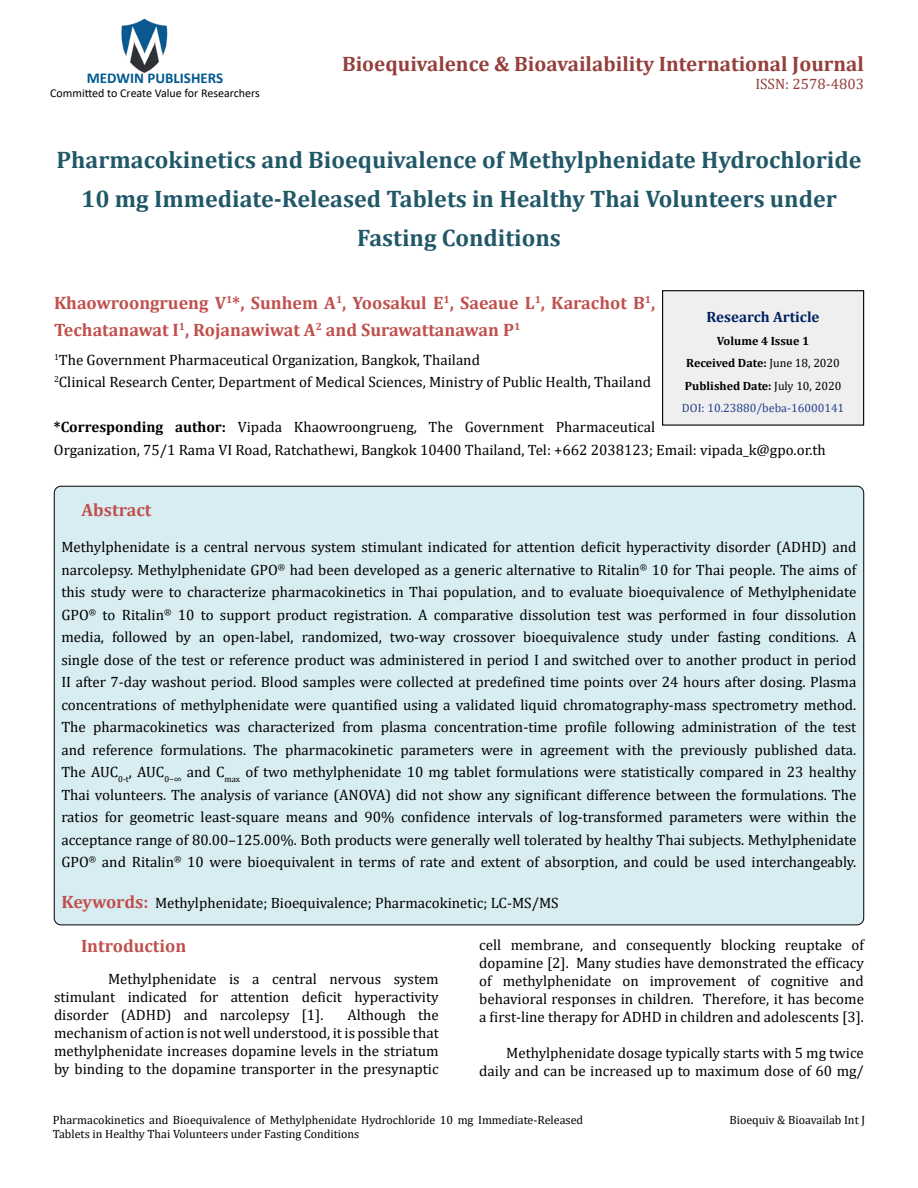
<style>
.page{position:relative;width:918px;height:1188px;background:#fff}
.page>*{position:absolute;margin:0;border:0;box-sizing:border-box;transform-origin:0 0}
.t1{font:700 24px/39px "Cambria";color:#215868;text-align:center}
.t2{font:700 21px "Cambria";color:#953f3c}
.t3{font:700 18px/27px "Cambria";color:#c0504d}
.t4{font:15px/22.5px "Cambria";color:#000;text-align:justify}
.t5{font:700 15px "Calibri";color:#005991}
.t6{font:700 15px "Cambria";color:#002060}
.t7{font:15px "Cambria";color:#953f3c}
.t8{font:12px/14.4px "Cambria";color:#000}
.t9{font:700 12px/22.5px "Cambria";color:#000;text-align:center}
.t10{font:12px "Calibri";color:#000}
.s1{font-weight:700}
.s2{font-weight:400}
.s3{font-weight:400;color:#25408f}
.s4{font-weight:700;font-size:18px;color:#c0504d}
</style>
<div class="page">
<img style="left:121px;top:18px;width:47px;height:55px">
<div style="left:663px;top:291px;width:201px;height:134px;background:#efefef"></div>
<div style="left:662px;top:290px;width:202px;height:136px;border:1px solid #000"></div>
<div style="left:54px;top:486px;width:810px;height:439px;background:#d8edf2;border-radius:7px"></div>
<p class="t5" style="left:87px;top:67px;width:138px">MEDWIN PUBLISHERS</p>
<p class="t10" style="left:50px;top:85px;width:211px">Committed to Create Value for Researchers</p>
<h2 class="t2" style="left:342px;top:49px;width:523px">Bioequivalence &amp; Bioavailability International Journal</h2>
<p class="t7" style="left:755px;top:75px;width:110px">ISSN: 2578-4803</p>
<h1 class="t1" style="left:57px;top:139px;width:806px">Pharmacokinetics and Bioequivalence of Methylphenidate Hydrochloride<br>10 mg Immediate-Released Tablets in Healthy Thai Volunteers under<br>Fasting Conditions</h1>
<p class="t3" style="left:54px;top:288px;width:603px">Khaowroongrueng V<sup>1</sup>*, Sunhem A<sup>1</sup>, Yoosakul E<sup>1</sup>, Saeaue L<sup>1</sup>, Karachot B<sup>1</sup>,<br>Techatanawat I<sup>1</sup>, Rojanawiwat A<sup>2</sup> and Surawattanawan P<sup>1</sup></p>
<p class="t4" style="left:54px;top:349px;width:599px"><sup>1</sup>The Government Pharmaceutical Organization, Bangkok, Thailand<br><sup>2</sup>Clinical Research Center, Department of Medical Sciences, Ministry of Public Health, Thailand</p>
<p class="t4" style="left:54px;top:416px;width:773px"><span class="s1">*Corresponding author:</span> Vipada Khaowroongrueng, The Government Pharmaceutical<br>Organization, 75/1 Rama VI Road, Ratchathewi, Bangkok 10400 Thailand, Tel: +662 2038123; Email: vipada_k@gpo.or.th</p>
<p class="t6" style="left:707px;top:307px;width:114px">Research Article</p>
<p class="t9" style="left:682px;top:329px;width:164px">Volume 4 Issue 1<br>Received Date: <span class="s2">June 18, 2020<br></span>Published Date: <span class="s2">July 10, 2020<br></span><span class="s3">DOI: 10.23880/beba-16000141</span></p>
<p class="t3" style="left:82px;top:496px;width:71px">Abstract</p>
<p class="t4" style="left:61px;top:536px;width:797px">Methylphenidate is a central nervous system stimulant indicated for attention deficit hyperactivity disorder (ADHD) and narcolepsy. Methylphenidate GPO<sup>®</sup> had been developed as a generic alternative to Ritalin<sup>®</sup> 10 for Thai people. The aims of this study were to characterize pharmacokinetics in Thai population, and to evaluate bioequivalence of Methylphenidate GPO<sup>®</sup> to Ritalin<sup>®</sup> 10 to support product registration. A comparative dissolution test was performed in four dissolution media, followed by an open-label, randomized, two-way crossover bioequivalence study under fasting conditions. A single dose of the test or reference product was administered in period I and switched over to another product in period II after 7-day washout period. Blood samples were collected at predefined time points over 24 hours after dosing. Plasma concentrations of methylphenidate were quantified using a validated liquid chromatography-mass spectrometry method.<br>The pharmacokinetics was characterized from plasma concentration-time profile following administration of the test and reference formulations. The pharmacokinetic parameters were in agreement with the previously published data.<br>The AUC<sub>0-t</sub>, AUC<sub>0−∞</sub> and C<sub>max</sub> of two methylphenidate 10 mg tablet formulations were statistically compared in 23 healthy Thai volunteers. The analysis of variance (ANOVA) did not show any significant difference between the formulations. The ratios for geometric least-square means and 90% confidence intervals of log-transformed parameters were within the acceptance range of 80.00–125.00%. Both products were generally well tolerated by healthy Thai subjects. Methylphenidate GPO<sup>®</sup> and Ritalin<sup>®</sup> 10 were bioequivalent in terms of rate and extent of absorption, and could be used interchangeably.</p>
<p class="t4" style="left:61px;top:891px;width:499px"><span class="s4">Keywords:</span> Methylphenidate; Bioequivalence; Pharmacokinetic; LC-MS/MS</p>
<p class="t3" style="left:81px;top:932px;width:107px">Introduction</p>
<p class="t4" style="left:54px;top:970px;width:386px;line-height:18px;text-indent:54px">Methylphenidate is a central nervous system stimulant indicated for attention deficit hyperactivity disorder (ADHD) and narcolepsy [1].</p>
<p class="t4" style="left:479px;top:936px;width:386px;line-height:18px">cell membrane, and consequently blocking reuptake of dopamine [2]. Many studies have demonstrated the efficacy of methylphenidate on improvement of cognitive and behavioral responses in children. Therefore, it has become a first-line therapy for ADHD in children and adolescents [3].</p>
<p class="t4" style="left:479px;top:1044px;width:386px;line-height:18px;text-align:right">Methylphenidate dosage typically starts with 5 mg twice daily and can be increased up to maximum dose of 60 mg/</p>
<p class="t4" style="left:54px;top:1006px;width:386px;line-height:18px;text-indent:293px">Although the mechanism of action is not well understood, it is possible that methylphenidate increases dopamine levels in the striatum by binding to the dopamine transporter in the presynaptic</p>
<p class="t8" style="left:53px;top:1113px;width:532px">Pharmacokinetics and Bioequivalence of Methylphenidate Hydrochloride 10 mg Immediate-Released<br>Tablets in Healthy Thai Volunteers under Fasting Conditions</p>
<p class="t8" style="left:729px;top:1113px;width:137px">Bioequiv &amp; Bioavailab Int J</p>
</div>
